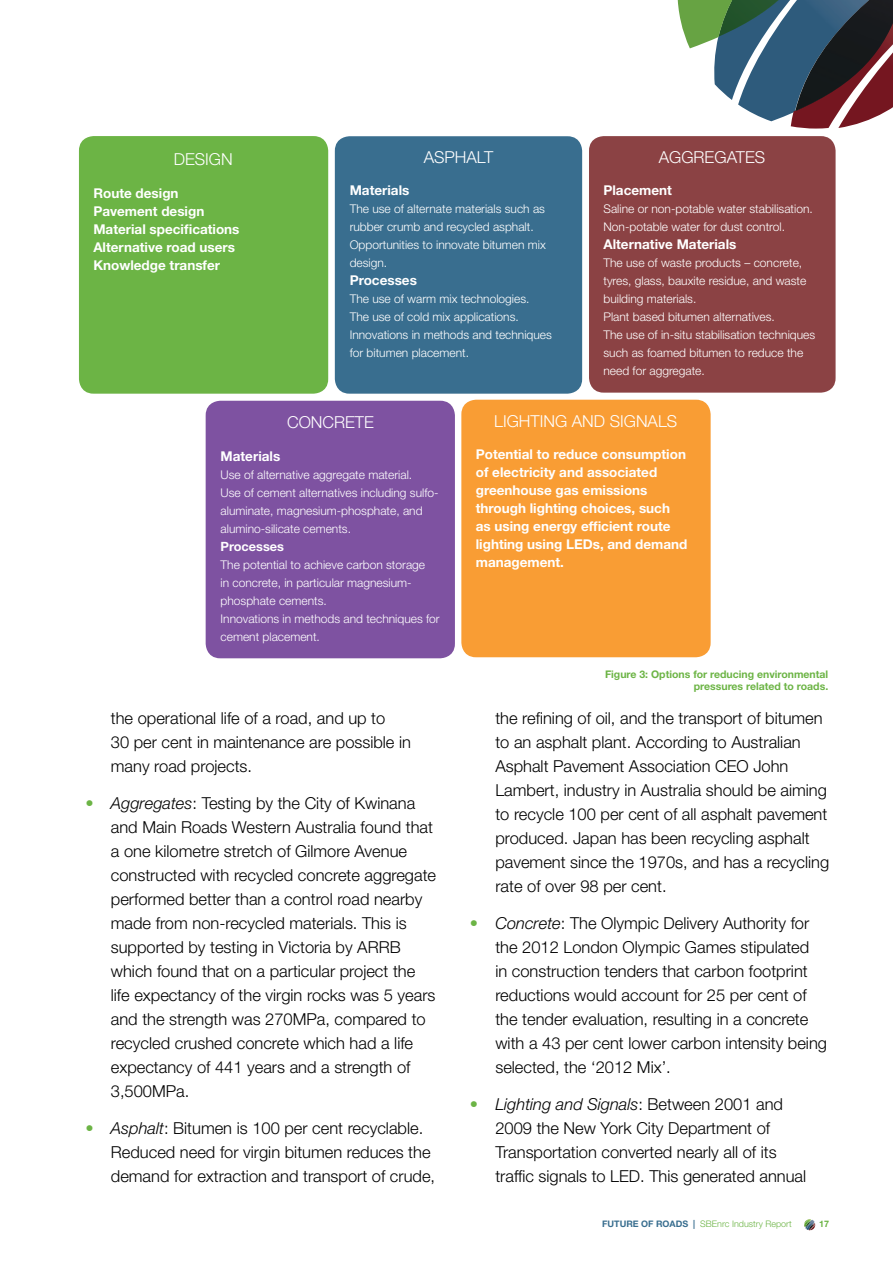
<style>
.page{position:relative;width:893px;height:1263px;background:#fff}
.page>*{position:absolute;margin:0;border:0;box-sizing:border-box;transform-origin:0 0}
.t1{font:300 16.5px/24px "Helvetica Neue LT Std";color:#000}
.t2{font:300 16.5px "Helvetica Neue LT Std";color:#fff}
.t3{font:700 13.5px/18px "Helvetica Neue LT Std";color:#fff}
.t4{font:700 12.75px "Helvetica Neue LT Std";color:#fff}
.t5{font:300 12px/18px "Helvetica Neue LT Std";color:#fff}
.t6{font:700 10.5px/12px "Helvetica Neue LT Std";color:#6cb445;text-align:right}
.t7{font:300 9px "Helvetica Neue LT Std";color:#6cb445}
.t8{font:700 9px "Helvetica Neue LT Std";color:#6cb445}
.s1{color:#6cb445}
.s2{font-style:italic}
.s3{font-weight:700;color:#396e8f}
</style>
<div class="page">
<svg style="left:804px;top:1219px;width:11px;height:11px"></svg>
<img style="left:714px;top:48px;width:77px;height:73px">
<img style="left:791px;top:48px;width:47px;height:81px">
<img style="left:795px;top:48px;width:43px;height:63px">
<img style="left:838px;top:0;width:55px;height:128px">
<img style="left:677px;top:0;width:179px;height:48px">
<div style="left:79px;top:136px;width:249px;height:258px;background:#6cb445;border-radius:15px"></div>
<div style="left:335px;top:136px;width:247px;height:258px;background:#396e8f;border-radius:15px"></div>
<div style="left:589px;top:136px;width:247px;height:257px;background:#8b4244;border-radius:15px"></div>
<div style="left:206px;top:401px;width:249px;height:257px;background:#7e52a1;border-radius:15px"></div>
<div style="left:461px;top:400px;width:250px;height:257px;background:#f99d34;border-radius:15px"></div>
<p class="t2" style="left:174px;top:149px;width:60px">DESIGN</p>
<p class="t3" style="left:93px;top:184px;width:148px">Route design<br>Pavement design<br>Material specifications<br>Alternative road users<br>Knowledge transfer</p>
<p class="t2" style="left:424px;top:147px;width:71px">ASPHALT</p>
<p class="t3" style="left:350px;top:181px;width:61px">Materials</p>
<p class="t5" style="left:350px;top:200px;width:198px">The use of alternate materials such as rubber crumb and recycled asphalt.<br>Opportunities to innovate bitumen mix design.</p>
<p class="t3" style="left:350px;top:271px;width:69px">Processes</p>
<p class="t5" style="left:350px;top:290px;width:204px">The use of warm mix technologies.<br>The use of cold mix applications.<br>Innovations in methods and techniques for bitumen placement.</p>
<p class="t2" style="left:659px;top:147px;width:108px">AGGREGATES</p>
<p class="t3" style="left:603px;top:181px;width:70px">Placement</p>
<p class="t5" style="left:603px;top:200px;width:211px">Saline or non-potable water stabilisation.<br>Non-potable water for dust control.</p>
<p class="t3" style="left:603px;top:235px;width:134px">Alternative Materials</p>
<p class="t5" style="left:603px;top:254px;width:213px">The use of waste products – concrete, tyres, glass, bauxite residue, and waste building materials.<br>Plant based bitumen alternatives.<br>The use of in-situ stabilisation techniques such as foamed bitumen to reduce the need for aggregate.</p>
<p class="t2" style="left:287px;top:412px;width:88px">CONCRETE</p>
<p class="t3" style="left:221px;top:447px;width:61px">Materials</p>
<p class="t5" style="left:221px;top:466px;width:220px">Use of alternative aggregate material.<br>Use of cement alternatives including sulfo&shy;aluminate, magnesium-phosphate, and alumino-silicate cements.</p>
<p class="t4" style="left:221px;top:539px;width:65px">Processes</p>
<p class="t5" style="left:221px;top:556px;width:221px">The potential to achieve carbon storage<br>in concrete, in particular magnesium&shy;phosphate cements.<br>Innovations in methods and techniques for cement placement.</p>
<p class="t1" style="left:111px;top:706px;width:302px">the operational life of a road, and up to<br>30 per cent in maintenance are possible in many road projects.</p>
<p class="t1" style="left:111px;top:790px;width:327px;text-indent:-26px"><span class="s1">•</span> <span class="s2">Aggregates</span>: Testing by the City of Kwinana and Main Roads Western Australia found that a one kilometre stretch of Gilmore Avenue constructed with recycled concrete aggregate performed better than a control road nearby made from non-recycled materials. This is supported by testing in Victoria by ARRB which found that on a particular project the life expectancy of the virgin rocks was 5 years and the strength was 270MPa, compared to recycled crushed concrete which had a life expectancy of 441 years and a strength of 3,500MPa.</p>
<p class="t1" style="left:111px;top:1115px;width:326px;text-indent:-26px"><span class="s1">•</span> <span class="s2">Asphalt</span>: Bitumen is 100 per cent recyclable.<br>Reduced need for virgin bitumen reduces the demand for extraction and transport of crude,</p>
<p class="t2" style="left:494px;top:411px;width:185px">LIGHTING AND SIGNALS</p>
<p class="t3" style="left:476px;top:445px;width:213px">Potential to reduce consumption of electricity and associated greenhouse gas emissions through lighting choices, such as using energy efficient route lighting using LEDs, and demand management.</p>
<p class="t6" style="left:605px;top:668px;width:225px">Figure 3: Options for reducing environmental pressures related to roads.</p>
<p class="t1" style="left:495px;top:706px;width:335px">the refining of oil, and the transport of bitumen to an asphalt plant. According to Australian Asphalt Pavement Association CEO John Lambert, industry in Australia should be aiming to recycle 100 per cent of all asphalt pavement produced. Japan has been recycling asphalt pavement since the 1970s, and has a recycling rate of over 98 per cent.</p>
<p class="t1" style="left:495px;top:911px;width:333px;text-indent:-26px"><span class="s1">•</span> <span class="s2">Concrete</span>: The Olympic Delivery Authority for the 2012 London Olympic Games stipulated<br>in construction tenders that carbon footprint reductions would account for 25 per cent of the tender evaluation, resulting in a concrete with a 43 per cent lower carbon intensity being selected, the ‘2012 Mix’.</p>
<p class="t1" style="left:495px;top:1091px;width:312px;text-indent:-26px"><span class="s1">•</span> <span class="s2">Lighting and Signals</span>: Between 2001 and 2009 the New York City Department of Transportation converted nearly all of its traffic signals to LED. This generated annual</p>
<p class="t7" style="left:602px;top:1218px;width:191px"><span class="s3">FUTURE OF ROADS |</span> SBEnrc Industry Report</p>
<p class="t8" style="left:819px;top:1218px;width:12px">17</p>
</div>
